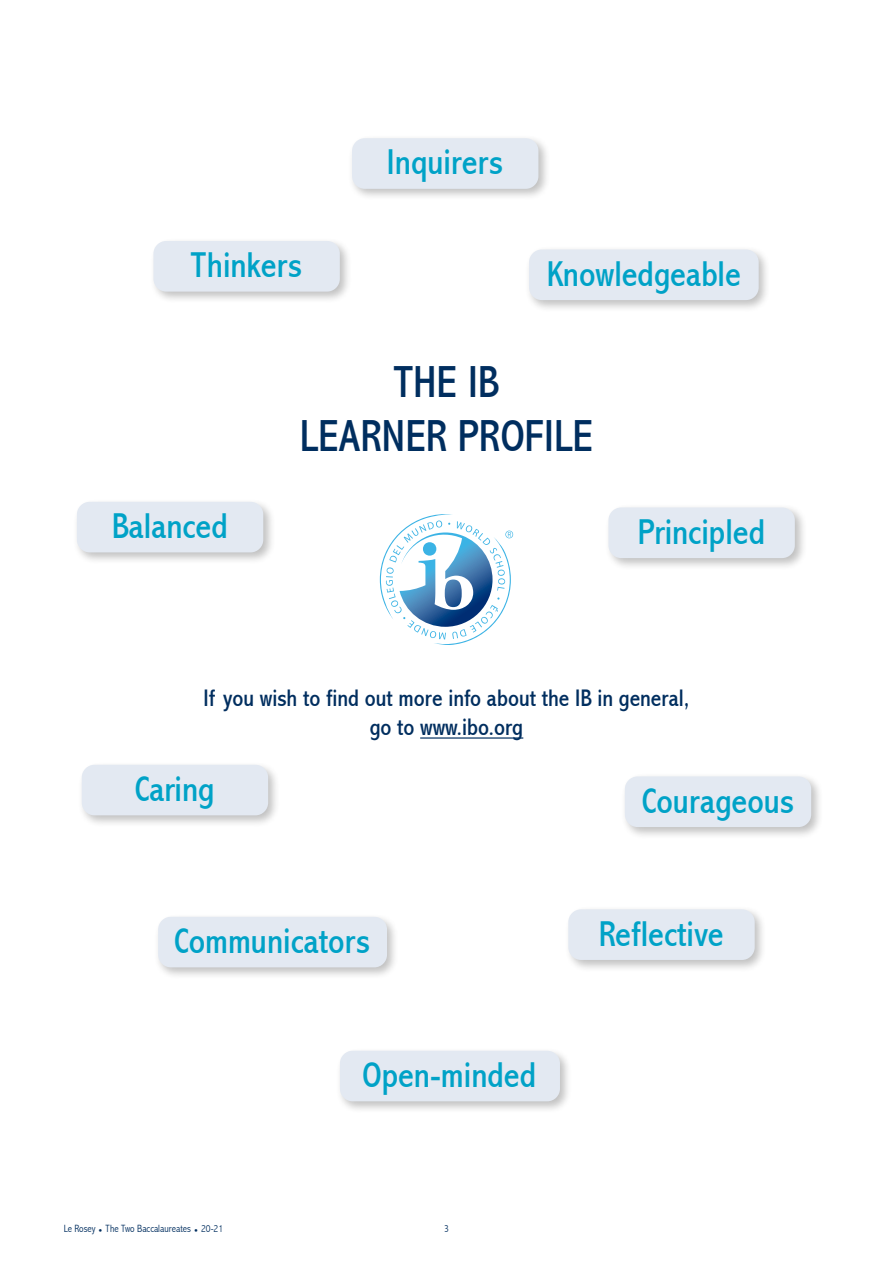
<style>
.page{position:relative;width:893px;height:1263px;background:#fff}
.page>*{position:absolute;margin:0;border:0;box-sizing:border-box;transform-origin:0 0}
.t1{font:condensed 45px/54px "Abadi";color:#002e5f;text-align:center}
.t2{font:condensed 36px "Abadi";color:#00a2c7}
.t3{font:condensed 24px/28.8px "Abadi";color:#002e5f;text-align:center}
.t4{font:300 condensed 10.5px "Abadi";color:#002e5f}
</style>
<div class="page">
<hr style="left:420px;top:737px;width:103px;height:2px;background:#002e5f">
<svg style="left:380px;top:514px;width:133px;height:131px"></svg>
<div style="left:348px;top:134px;width:203px;height:67px;background:#000;opacity:.25"></div>
<div style="left:352px;top:138px;width:186px;height:51px;background:#e3e9f2;border-radius:13px"></div>
<div style="left:149px;top:237px;width:203px;height:67px;background:#000;opacity:.25"></div>
<div style="left:153px;top:241px;width:187px;height:51px;background:#e3e9f2;border-radius:13px"></div>
<div style="left:525px;top:245px;width:246px;height:67px;background:#000;opacity:.25"></div>
<div style="left:529px;top:249px;width:230px;height:51px;background:#e3e9f2;border-radius:13px"></div>
<div style="left:604px;top:503px;width:203px;height:67px;background:#000;opacity:.25"></div>
<div style="left:608px;top:507px;width:187px;height:51px;background:#e3e9f2;border-radius:13px"></div>
<div style="left:78px;top:761px;width:203px;height:67px;background:#000;opacity:.25"></div>
<div style="left:82px;top:765px;width:186px;height:50px;background:#e3e9f2;border-radius:13px"></div>
<div style="left:73px;top:498px;width:203px;height:67px;background:#000;opacity:.25"></div>
<div style="left:77px;top:502px;width:186px;height:50px;background:#e3e9f2;border-radius:13px"></div>
<div style="left:621px;top:772px;width:203px;height:67px;background:#000;opacity:.25"></div>
<div style="left:625px;top:776px;width:186px;height:51px;background:#e3e9f2;border-radius:13px"></div>
<div style="left:564px;top:905px;width:203px;height:67px;background:#000;opacity:.25"></div>
<div style="left:568px;top:909px;width:187px;height:51px;background:#e3e9f2;border-radius:13px"></div>
<div style="left:336px;top:1047px;width:236px;height:67px;background:#000;opacity:.25"></div>
<div style="left:340px;top:1051px;width:220px;height:50px;background:#e3e9f2;border-radius:13px"></div>
<div style="left:154px;top:913px;width:246px;height:67px;background:#000;opacity:.25"></div>
<div style="left:158px;top:917px;width:229px;height:50px;background:#e3e9f2;border-radius:13px"></div>
<p class="t2" style="left:387px;top:142px;width:118px">Inquirers</p>
<p class="t2" style="left:191px;top:244px;width:113px">Thinkers</p>
<p class="t2" style="left:547px;top:253px;width:195px">Knowledgeable</p>
<p class="t2" style="left:112px;top:505px;width:117px">Balanced</p>
<p class="t1" style="left:300px;top:356px;width:295px">THE IB<br>LEARNER PROFILE</p>
<p class="t2" style="left:638px;top:511px;width:129px">Principled</p>
<p class="t3" style="left:203px;top:684px;width:488px">If you wish to find out more info about the IB in general, go to www.ibo.org</p>
<p class="t2" style="left:135px;top:768px;width:81px">Caring</p>
<p class="t2" style="left:174px;top:920px;width:198px">Communicators</p>
<p class="t2" style="left:363px;top:1054px;width:175px">Open-minded</p>
<p class="t4" style="left:64px;top:1222px;width:161px">Le Rosey • The Two Baccalaureates • 20-21</p>
<p class="t4" style="left:444px;top:1222px;width:6px">3</p>
<p class="t2" style="left:642px;top:780px;width:154px">Courageous</p>
<p class="t2" style="left:599px;top:913px;width:126px">Reflective</p>
</div>
